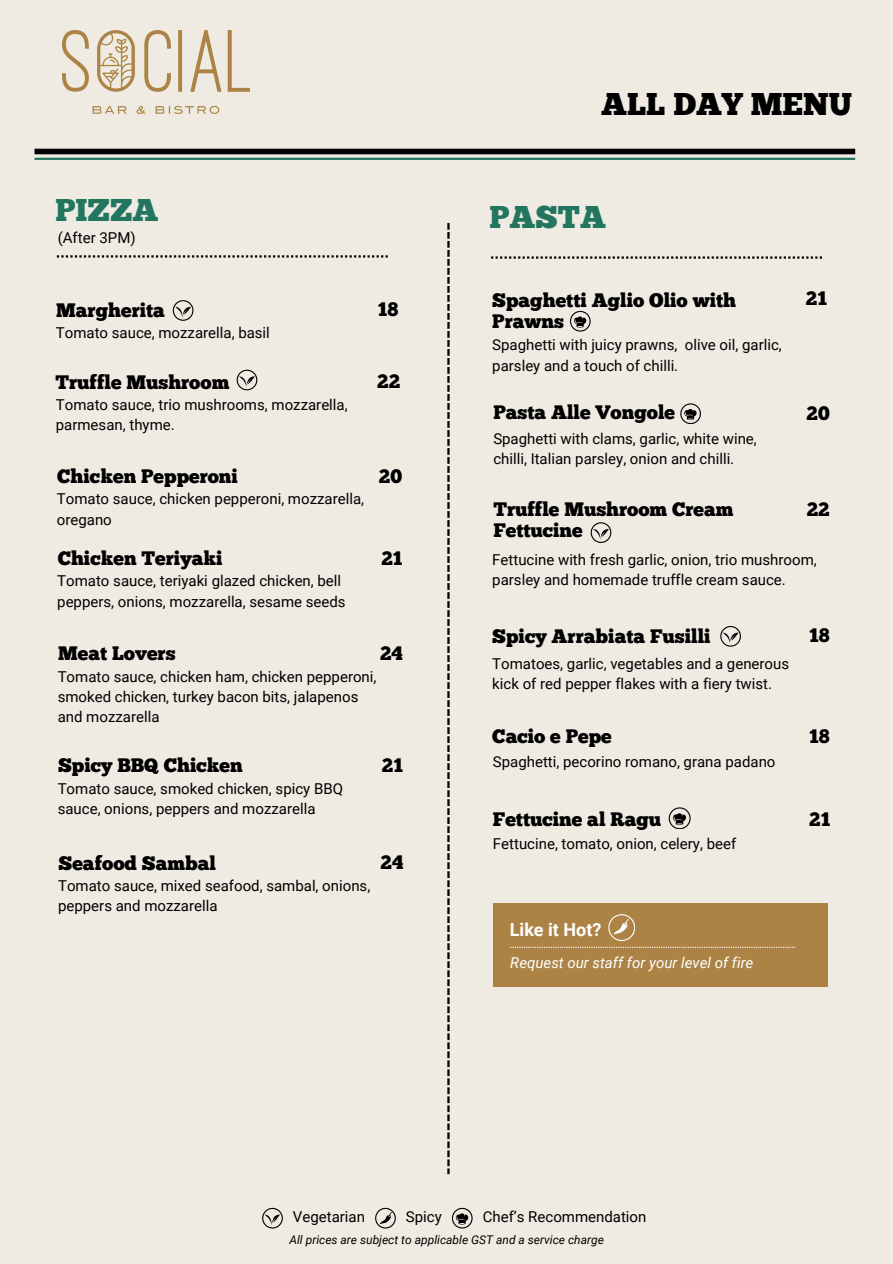
<style>
.page{position:relative;width:893px;height:1264px;background:#fff}
.page>*{position:absolute;margin:0;border:0;box-sizing:border-box;transform-origin:0 0}
.t1{font:31.5px "Chunk Five";color:#227660}
.t2{font:31.5px "Chunk Five";color:#000}
.t3{font:19.5px/21.3px "Chunk Five";color:#000}
.t4{font:700 18px "Roboto";color:#fff}
.t5{font:15px/20.2px "Roboto";color:#000}
.t6{font:italic 15px "Roboto";color:#fff}
.t7{font:italic 12px "Roboto";color:#000}
</style>
<div class="page">
<div style="left:0;top:0;width:892px;height:1263px;background:#efebe3"></div>
<div style="left:34px;top:149px;width:821px;height:5px;background:#000"></div>
<div style="left:493px;top:903px;width:335px;height:83px;background:#ac8345"></div>
<svg style="left:510px;top:946px;width:285px;height:1px"></svg>
<hr style="left:34px;top:158px;width:821px;height:2px;background:#227660">
<svg style="left:447px;top:223px;width:2px;height:951px"></svg>
<svg style="left:57px;top:255px;width:331px;height:2px"></svg>
<svg style="left:491px;top:256px;width:330px;height:3px"></svg>
<svg style="left:608px;top:914px;width:26px;height:26px"></svg>
<svg style="left:375px;top:1207px;width:20px;height:21px"></svg>
<svg style="left:452px;top:1207px;width:20px;height:21px"></svg>
<svg style="left:262px;top:1207px;width:20px;height:21px"></svg>
<svg style="left:720px;top:626px;width:20px;height:20px"></svg>
<svg style="left:590px;top:522px;width:21px;height:20px"></svg>
<svg style="left:570px;top:311px;width:20px;height:20px"></svg>
<svg style="left:680px;top:403px;width:20px;height:20px"></svg>
<img style="left:62px;top:30px;width:187px;height:84px">
<svg style="left:668px;top:807px;width:22px;height:21px"></svg>
<svg style="left:173px;top:300px;width:20px;height:20px"></svg>
<svg style="left:237px;top:369px;width:20px;height:21px"></svg>
<p class="t1" style="left:55px;top:197px;width:105px">PIZZA</p>
<p class="t5" style="left:58px;top:227px;width:79px">(After 3PM)</p>
<p class="t3" style="left:56px;top:301px;width:110px">Margherita</p>
<p class="t5" style="left:56px;top:323px;width:215px">Tomato sauce, mozzarella, basil</p>
<p class="t3" style="left:55px;top:373px;width:175px">Truffle Mushroom</p>
<p class="t5" style="left:56px;top:395px;width:293px">Tomato sauce, trio mushrooms, mozzarella, parmesan, thyme.</p>
<p class="t3" style="left:57px;top:467px;width:182px">Chicken Pepperoni</p>
<p class="t5" style="left:57px;top:489px;width:309px">Tomato sauce, chicken pepperoni, mozzarella, oregano</p>
<p class="t3" style="left:58px;top:549px;width:166px">Chicken Teriyaki</p>
<p class="t5" style="left:57px;top:571px;width:290px">Tomato sauce, teriyaki glazed chicken, bell peppers, onions, mozzarella, sesame seeds</p>
<p class="t3" style="left:378px;top:301px;width:22px">18</p>
<p class="t3" style="left:377px;top:373px;width:25px">22</p>
<p class="t3" style="left:379px;top:467px;width:25px">20</p>
<p class="t3" style="left:381px;top:549px;width:23px">21</p>
<p class="t3" style="left:58px;top:644px;width:119px">Meat Lovers</p>
<p class="t3" style="left:380px;top:644px;width:24px">24</p>
<p class="t5" style="left:58px;top:666px;width:320px">Tomato sauce, chicken ham, chicken pepperoni, smoked chicken, turkey bacon bits, jalapenos and mozzarella</p>
<p class="t3" style="left:58px;top:756px;width:186px">Spicy BBQ Chicken</p>
<p class="t5" style="left:58px;top:778px;width:287px">Tomato sauce, smoked chicken, spicy BBQ sauce, onions, peppers and mozzarella</p>
<p class="t3" style="left:382px;top:756px;width:23px">21</p>
<p class="t3" style="left:59px;top:854px;width:159px">Seafood Sambal</p>
<p class="t5" style="left:58px;top:875px;width:313px">Tomato sauce, mixed seafood, sambal, onions, peppers and mozzarella</p>
<p class="t3" style="left:380px;top:853px;width:24px">24</p>
<p class="t2" style="left:601px;top:91px;width:252px">ALL DAY MENU</p>
<p class="t1" style="left:489px;top:204px;width:118px">PASTA</p>
<p class="t3" style="left:492px;top:291px;width:245px">Spaghetti Aglio Olio with<br>Prawns</p>
<p class="t3" style="left:805px;top:290px;width:23px">21</p>
<p class="t5" style="left:492px;top:335px;width:291px">Spaghetti with juicy prawns, olive oil, garlic, parsley and a touch of chilli.</p>
<p class="t3" style="left:493px;top:403px;width:183px">Pasta Alle Vongole</p>
<p class="t5" style="left:493px;top:429px;width:265px">Spaghetti with clams, garlic, white wine, chilli, Italian parsley, onion and chilli.</p>
<p class="t3" style="left:806px;top:404px;width:25px">20</p>
<p class="t3" style="left:493px;top:500px;width:242px">Truffle Mushroom Cream<br>Fettucine</p>
<p class="t3" style="left:806px;top:500px;width:25px">22</p>
<p class="t5" style="left:492px;top:549px;width:326px">Fettucine with fresh garlic, onion, trio mushroom, parsley and homemade truffle cream sauce.</p>
<p class="t3" style="left:492px;top:627px;width:220px">Spicy Arrabiata Fusilli</p>
<p class="t5" style="left:492px;top:653px;width:298px">Tomatoes, garlic, vegetables and a generous kick of red pepper flakes with a fiery twist.</p>
<p class="t3" style="left:809px;top:626px;width:22px">18</p>
<p class="t3" style="left:492px;top:727px;width:121px">Cacio e Pepe</p>
<p class="t3" style="left:809px;top:727px;width:22px">18</p>
<p class="t5" style="left:493px;top:751px;width:284px">Spaghetti, pecorino romano, grana padano</p>
<p class="t3" style="left:493px;top:810px;width:170px">Fettucine al Ragu</p>
<p class="t3" style="left:809px;top:810px;width:23px">21</p>
<p class="t5" style="left:493px;top:833px;width:245px">Fettucine, tomato, onion, celery, beef</p>
<p class="t4" style="left:510px;top:919px;width:93px">Like it Hot?</p>
<p class="t6" style="left:510px;top:953px;width:244px">Request our staff for your level of fire</p>
<p class="t5" style="left:293px;top:1206px;width:74px">Vegetarian</p>
<p class="t5" style="left:406px;top:1206px;width:37px">Spicy</p>
<p class="t5" style="left:482px;top:1206px;width:165px">Chef’s Recommendation</p>
<p class="t7" style="left:289px;top:1232px;width:316px">All prices are subject to applicable GST and a service charge</p>
</div>
